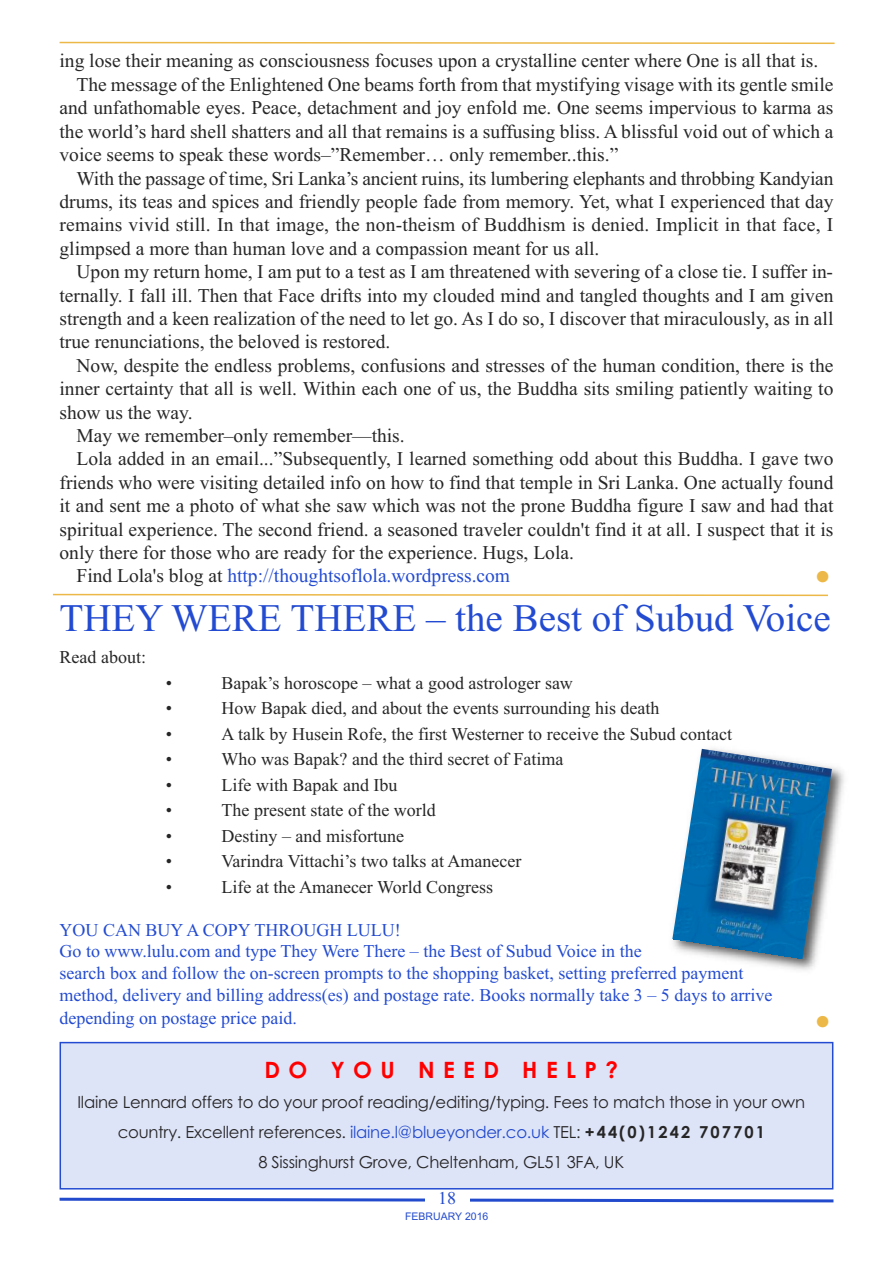
<style>
.page{position:relative;width:893px;height:1263px;background:#fff}
.page>*{position:absolute;margin:0;border:0;box-sizing:border-box;transform-origin:0 0}
.t1{font:italic 46.5px "Times New Roman";color:#ecb847}
.t2{font:39px "Times New Roman";color:#234bd1}
.t3{font:700 22.5px "Century Gothic";letter-spacing:.375em;color:#f00}
.t4{font:19.5px "Times New Roman";color:#272627}
.t5{font:19.5px "Times New Roman";color:#234bd1}
.t6{font:18px "Times New Roman";color:#272627}
.t7{font:18px/21.9px "Times New Roman";color:#234bd1}
.t8{font:18px "Times New Roman";color:#224acc}
.t9{font:16.5px/30px "Century Gothic";letter-spacing:-.015em;color:#272627;text-align:center}
.t10{font:10.5px "Arial";color:#224acc}
.s1{color:#272627}
.s2{color:#224acc}
.s3{font-weight:700}
</style>
<div class="page">
<svg style="left:59px;top:1197px;width:775px;height:6px"></svg>
<div style="left:425px;top:1192px;width:44px;height:37px;background:#fff"></div>
<svg style="left:59px;top:41px;width:776px;height:3px"></svg>
<svg style="left:52px;top:593px;width:776px;height:4px"></svg>
<div style="left:61px;top:1043px;width:771px;height:145px;background:#dee4f8"></div>
<div style="left:60px;top:1042px;width:773px;height:147px;border:2px solid #234bd1"></div>
<img style="left:702px;top:748px;width:142px;height:222px">
<img style="left:672px;top:749px;width:160px;height:210px">
<p class="t4" style="left:60px;top:49px;width:760px">ing lose their meaning as consciousness focuses upon a crystalline center where One is all that is.</p>
<p class="t4" style="left:77px;top:73px;width:758px">The message of the Enlightened One beams forth from that mystifying visage with its gentle smile</p>
<p class="t4" style="left:60px;top:96px;width:775px">and unfathomable eyes. Peace, detachment and joy enfold me. One seems impervious to karma as</p>
<p class="t4" style="left:60px;top:120px;width:775px">the world’s hard shell shatters and all that remains is a suffusing bliss. A blissful void out of which a</p>
<p class="t4" style="left:60px;top:143px;width:560px">voice seems to speak these words–”Remember… only remember..this.”</p>
<p class="t4" style="left:77px;top:166px;width:758px">With the passage of time, Sri Lanka’s ancient ruins, its lumbering elephants and throbbing Kandyian</p>
<p class="t4" style="left:60px;top:190px;width:775px">drums, its teas and spices and friendly people fade from memory. Yet, what I experienced that day</p>
<p class="t4" style="left:60px;top:213px;width:775px">remains vivid still. In that image, the non-theism of Buddhism is denied. Implicit in that face, I</p>
<p class="t4" style="left:60px;top:237px;width:541px">glimpsed a more than human love and a compassion meant for us all.</p>
<p class="t4" style="left:77px;top:260px;width:758px">Upon my return home, I am put to a test as I am threatened with severing of a close tie. I suffer in-</p>
<p class="t4" style="left:60px;top:283px;width:775px">ternally. I fall ill. Then that Face drifts into my clouded mind and tangled thoughts and I am given</p>
<p class="t4" style="left:60px;top:307px;width:775px">strength and a keen realization of the need to let go. As I do so, I discover that miraculously, as in all</p>
<p class="t4" style="left:60px;top:330px;width:332px">true renunciations, the beloved is restored.</p>
<p class="t4" style="left:77px;top:354px;width:758px">Now, despite the endless problems, confusions and stresses of the human condition, there is the</p>
<p class="t4" style="left:60px;top:377px;width:775px">inner certainty that all is well. Within each one of us, the Buddha sits smiling patiently waiting to</p>
<p class="t4" style="left:60px;top:400px;width:135px">show us the way.</p>
<p class="t4" style="left:77px;top:424px;width:330px">May we remember–only remember—this.</p>
<p class="t4" style="left:77px;top:447px;width:758px">Lola added in an email...”Subsequently, I learned something odd about this Buddha. I gave two</p>
<p class="t4" style="left:60px;top:471px;width:775px">friends who were visiting detailed info on how to find that temple in Sri Lanka. One actually found</p>
<p class="t4" style="left:60px;top:494px;width:775px">it and sent me a photo of what she saw which was not the prone Buddha figure I saw and had that</p>
<p class="t4" style="left:60px;top:517px;width:775px">spiritual experience. The second friend. a seasoned traveler couldn't find it at all. I suspect that it is</p>
<p class="t4" style="left:60px;top:541px;width:516px">only there for those who are ready for the experience. Hugs, Lola.</p>
<p class="t5" style="left:77px;top:564px;width:435px"><span class="s1">Find Lola's blog at</span> http://thoughtsoflola.wordpress.com</p>
<h1 class="t1" style="left:814px;top:548px;width:18px">•</h1>
<h2 class="t2" style="left:60px;top:595px;width:773px">THEY WERE THERE – the Best of Subud Voice</h2>
<p class="t6" style="left:60px;top:646px;width:88px">Read about:</p>
<p class="t6" style="left:166px;top:672px;width:8px">•</p>
<p class="t6" style="left:222px;top:672px;width:353px">Bapak’s horoscope – what a good astrologer saw</p>
<p class="t6" style="left:166px;top:697px;width:8px">•</p>
<p class="t6" style="left:222px;top:697px;width:439px">How Bapak died, and about the events surrounding his death</p>
<p class="t6" style="left:166px;top:723px;width:8px">•</p>
<p class="t6" style="left:222px;top:723px;width:512px">A talk by Husein Rofe, the first Westerner to receive the Subud contact</p>
<p class="t6" style="left:166px;top:748px;width:8px">•</p>
<p class="t6" style="left:222px;top:748px;width:343px">Who was Bapak? and the third secret of Fatima</p>
<p class="t6" style="left:166px;top:774px;width:8px">•</p>
<p class="t6" style="left:222px;top:774px;width:177px">Life with Bapak and Ibu</p>
<p class="t6" style="left:166px;top:799px;width:8px">•</p>
<p class="t6" style="left:222px;top:799px;width:216px">The present state of the world</p>
<p class="t6" style="left:166px;top:825px;width:8px">•</p>
<p class="t6" style="left:222px;top:825px;width:184px">Destiny – and misfortune</p>
<p class="t6" style="left:166px;top:850px;width:8px">•</p>
<p class="t6" style="left:222px;top:850px;width:301px">Varindra Vittachi’s two talks at Amanecer</p>
<p class="t6" style="left:166px;top:876px;width:8px">•</p>
<p class="t6" style="left:222px;top:876px;width:273px">Life at the Amanecer World Congress</p>
<p class="t7" style="left:60px;top:919px;width:714px">YOU CAN BUY A COPY THROUGH LULU!<br>Go to www.lulu.com and type They Were There – the Best of Subud Voice in the<br>search box and follow the on-screen prompts to the shopping basket, setting preferred payment method, delivery and billing address(es) and postage rate. Books normally take 3 – 5 days to arrive depending on postage price paid.</p>
<h1 class="t1" style="left:814px;top:994px;width:18px">•</h1>
<p class="t3" style="left:264px;top:1057px;width:355px">DO YOU NEED HELP?</p>
<p class="t9" style="left:78px;top:1088px;width:729px">Ilaine Lennard offers to do your proof reading/editing/typing. Fees to match those in your own country. Excellent references. <span class="s2">ilaine.l@blueyonder.co.uk</span> TEL: <span class="s3">+44(0)1242 707701<br></span>8 Sissinghurst Grove, Cheltenham, GL51 3FA, UK</p>
<p class="t8" style="left:438px;top:1188px;width:19px">18</p>
<p class="t10" style="left:405px;top:1210px;width:85px">FEBRUARY 2016</p>
</div>
